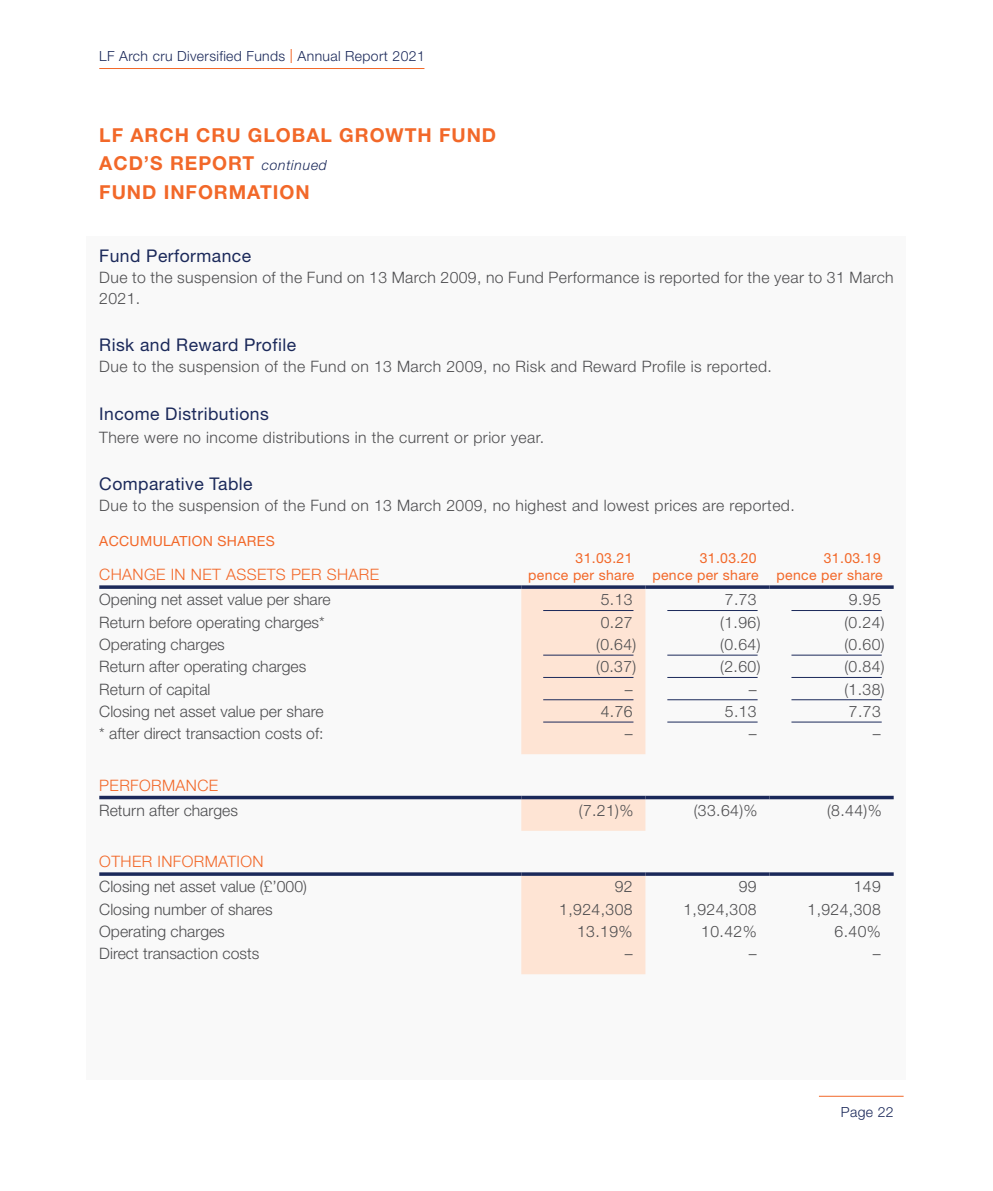
<style>
.page{position:relative;width:993px;height:1191px;background:#fff}
.page>*{position:absolute;margin:0;border:0;box-sizing:border-box;transform-origin:0 0}
.t1{font:700 19.25px/28px "Helvetica Neue";letter-spacing:.05em;color:#f26829}
.t2{font:17.5px "Helvetica Neue";letter-spacing:.025em;color:#1b295a}
.t3{font:300 15.75px/21px "Helvetica Neue";letter-spacing:.025em;color:#4d4d4f}
.t4{font:300 15.75px "Helvetica Neue";color:#4d4d4f}
.t5{font:300 15.75px "Helvetica Neue";letter-spacing:.025em;color:#f26829}
.t6{font:14px/16.8px "Helvetica Neue";letter-spacing:.025em;color:#f26829;text-align:right}
.t7{font:300 14px "Helvetica Neue";letter-spacing:.025em;color:#1b295a}
.s1{font-weight:400;color:#f26829}
.s2{font-weight:300;font-style:italic;font-size:14px;color:#1b295a}
</style>
<div class="page">
<div style="left:87px;top:236px;width:818px;height:843px;background:#f9f9f9"></div>
<hr style="left:99px;top:68px;width:325px;height:1px;background:#f26829">
<hr style="left:818px;top:1095px;width:85px;height:1px;background:#f26829">
<div style="left:521px;top:589px;width:124px;height:165px;background:#fee4d4"></div>
<svg style="left:99px;top:585px;width:422px;height:4px;background:#36426d"></svg>
<svg style="left:521px;top:585px;width:124px;height:4px"></svg>
<svg style="left:645px;top:585px;width:124px;height:4px"></svg>
<svg style="left:769px;top:585px;width:124px;height:4px"></svg>
<hr style="left:543px;top:610px;width:90px;height:1px;background:#1b295a">
<hr style="left:667px;top:610px;width:90px;height:1px;background:#1b295a">
<hr style="left:791px;top:610px;width:90px;height:1px;background:#1b295a">
<hr style="left:543px;top:655px;width:90px;height:1px;background:#1b295a">
<hr style="left:667px;top:655px;width:90px;height:1px;background:#1b295a">
<hr style="left:791px;top:655px;width:90px;height:1px;background:#1b295a">
<hr style="left:543px;top:677px;width:90px;height:1px;background:#1b295a">
<hr style="left:667px;top:677px;width:90px;height:1px;background:#1b295a">
<hr style="left:791px;top:677px;width:90px;height:1px;background:#1b295a">
<hr style="left:543px;top:699px;width:90px;height:1px;background:#1b295a">
<hr style="left:667px;top:699px;width:90px;height:1px;background:#1b295a">
<hr style="left:791px;top:699px;width:90px;height:1px;background:#1b295a">
<hr style="left:543px;top:722px;width:90px;height:1px;background:#1b295a">
<hr style="left:667px;top:722px;width:90px;height:1px;background:#1b295a">
<hr style="left:791px;top:722px;width:90px;height:1px;background:#1b295a">
<div style="left:521px;top:799px;width:124px;height:31px;background:#fee4d4"></div>
<svg style="left:99px;top:795px;width:422px;height:4px;background:#465179"></svg>
<svg style="left:521px;top:795px;width:124px;height:4px"></svg>
<svg style="left:645px;top:795px;width:124px;height:4px"></svg>
<svg style="left:769px;top:795px;width:124px;height:4px"></svg>
<div style="left:521px;top:876px;width:124px;height:98px;background:#fee4d4"></div>
<svg style="left:99px;top:872px;width:422px;height:4px;background:#36426d"></svg>
<svg style="left:521px;top:872px;width:124px;height:4px"></svg>
<svg style="left:645px;top:872px;width:124px;height:4px"></svg>
<svg style="left:769px;top:872px;width:124px;height:4px"></svg>
<p class="t7" style="left:99px;top:47px;width:327px">LF Arch cru Diversified Funds <span class="s1">|</span> Annual Report 2021</p>
<p class="t1" style="left:99px;top:121px;width:398px">LF ARCH CRU GLOBAL GROWTH FUND<br>ACD’S REPORT <span class="s2">continued<br></span>FUND INFORMATION</p>
<p class="t2" style="left:99px;top:245px;width:153px">Fund Performance</p>
<p class="t3" style="left:99px;top:266px;width:795px">Due to the suspension of the Fund on 13 March 2009, no Fund Performance is reported for the year to 31 March<br>2021.</p>
<p class="t2" style="left:99px;top:335px;width:198px">Risk and Reward Profile</p>
<p class="t3" style="left:99px;top:356px;width:674px">Due to the suspension of the Fund on 13 March 2009, no Risk and Reward Profile is reported.</p>
<p class="t2" style="left:99px;top:403px;width:171px">Income Distributions</p>
<p class="t3" style="left:99px;top:426px;width:446px">There were no income distributions in the current or prior year.</p>
<p class="t2" style="left:99px;top:474px;width:155px">Comparative Table</p>
<p class="t3" style="left:99px;top:495px;width:696px">Due to the suspension of the Fund on 13 March 2009, no highest and lowest prices are reported.</p>
<p class="t6" style="left:99px;top:533px;width:177px">ACCUMULATION SHARES</p>
<p class="t5" style="left:99px;top:565px;width:281px">CHANGE IN NET ASSETS PER SHARE</p>
<p class="t6" style="left:528px;top:550px;width:108px">31.03.21<br>pence per share</p>
<p class="t6" style="left:652px;top:550px;width:108px">31.03.20<br>pence per share</p>
<p class="t6" style="left:776px;top:550px;width:108px">31.03.19<br>pence per share</p>
<p class="t4" style="left:99px;top:590px;width:233px">Opening net asset value per share</p>
<p class="t3" style="left:600px;top:589px;width:33px">5.13</p>
<p class="t3" style="left:724px;top:589px;width:33px">7.73</p>
<p class="t3" style="left:848px;top:589px;width:33px">9.95</p>
<p class="t4" style="left:99px;top:612px;width:227px">Return before operating charges*</p>
<p class="t3" style="left:600px;top:611px;width:33px">0.27</p>
<p class="t3" style="left:720px;top:611px;width:42px">(1.96)</p>
<p class="t3" style="left:844px;top:611px;width:42px">(0.24)</p>
<p class="t4" style="left:99px;top:634px;width:127px">Operating charges</p>
<p class="t3" style="left:596px;top:633px;width:42px">(0.64)</p>
<p class="t3" style="left:720px;top:633px;width:42px">(0.64)</p>
<p class="t3" style="left:844px;top:633px;width:42px">(0.60)</p>
<p class="t4" style="left:99px;top:657px;width:208px">Return after operating charges</p>
<p class="t3" style="left:596px;top:656px;width:42px">(0.37)</p>
<p class="t3" style="left:720px;top:656px;width:42px">(2.60)</p>
<p class="t3" style="left:844px;top:656px;width:42px">(0.84)</p>
<p class="t4" style="left:99px;top:679px;width:113px">Return of capital</p>
<p class="t3" style="left:624px;top:678px;width:9px">–</p>
<p class="t3" style="left:748px;top:678px;width:9px">–</p>
<p class="t3" style="left:844px;top:678px;width:42px">(1.38)</p>
<p class="t4" style="left:99px;top:701px;width:226px">Closing net asset value per share</p>
<p class="t3" style="left:600px;top:700px;width:33px">4.76</p>
<p class="t3" style="left:724px;top:700px;width:33px">5.13</p>
<p class="t3" style="left:848px;top:700px;width:33px">7.73</p>
<p class="t4" style="left:99px;top:724px;width:226px">* after direct transaction costs of:</p>
<p class="t3" style="left:624px;top:722px;width:9px">–</p>
<p class="t3" style="left:748px;top:722px;width:9px">–</p>
<p class="t3" style="left:872px;top:722px;width:9px">–</p>
<p class="t5" style="left:99px;top:775px;width:120px">PERFORMANCE</p>
<p class="t4" style="left:99px;top:800px;width:140px">Return after charges</p>
<p class="t3" style="left:578px;top:799px;width:56px">(7.21)%</p>
<p class="t3" style="left:693px;top:799px;width:65px">(33.64)%</p>
<p class="t3" style="left:826px;top:799px;width:56px">(8.44)%</p>
<p class="t5" style="left:99px;top:852px;width:166px">OTHER INFORMATION</p>
<p class="t4" style="left:99px;top:877px;width:209px">Closing net asset value (£’000)</p>
<p class="t3" style="left:614px;top:876px;width:19px">92</p>
<p class="t3" style="left:738px;top:876px;width:19px">99</p>
<p class="t3" style="left:853px;top:876px;width:29px">149</p>
<p class="t4" style="left:99px;top:899px;width:175px">Closing number of shares</p>
<p class="t3" style="left:559px;top:898px;width:75px">1,924,308</p>
<p class="t3" style="left:683px;top:898px;width:75px">1,924,308</p>
<p class="t3" style="left:807px;top:898px;width:75px">1,924,308</p>
<p class="t4" style="left:99px;top:921px;width:127px">Operating charges</p>
<p class="t3" style="left:577px;top:920px;width:57px">13.19%</p>
<p class="t3" style="left:701px;top:920px;width:57px">10.42%</p>
<p class="t3" style="left:834px;top:920px;width:48px">6.40%</p>
<p class="t4" style="left:99px;top:944px;width:161px">Direct transaction costs</p>
<p class="t3" style="left:624px;top:942px;width:9px">–</p>
<p class="t3" style="left:748px;top:942px;width:9px">–</p>
<p class="t3" style="left:872px;top:942px;width:9px">–</p>
<p class="t7" style="left:840px;top:1103px;width:54px">Page 22</p>
</div>
